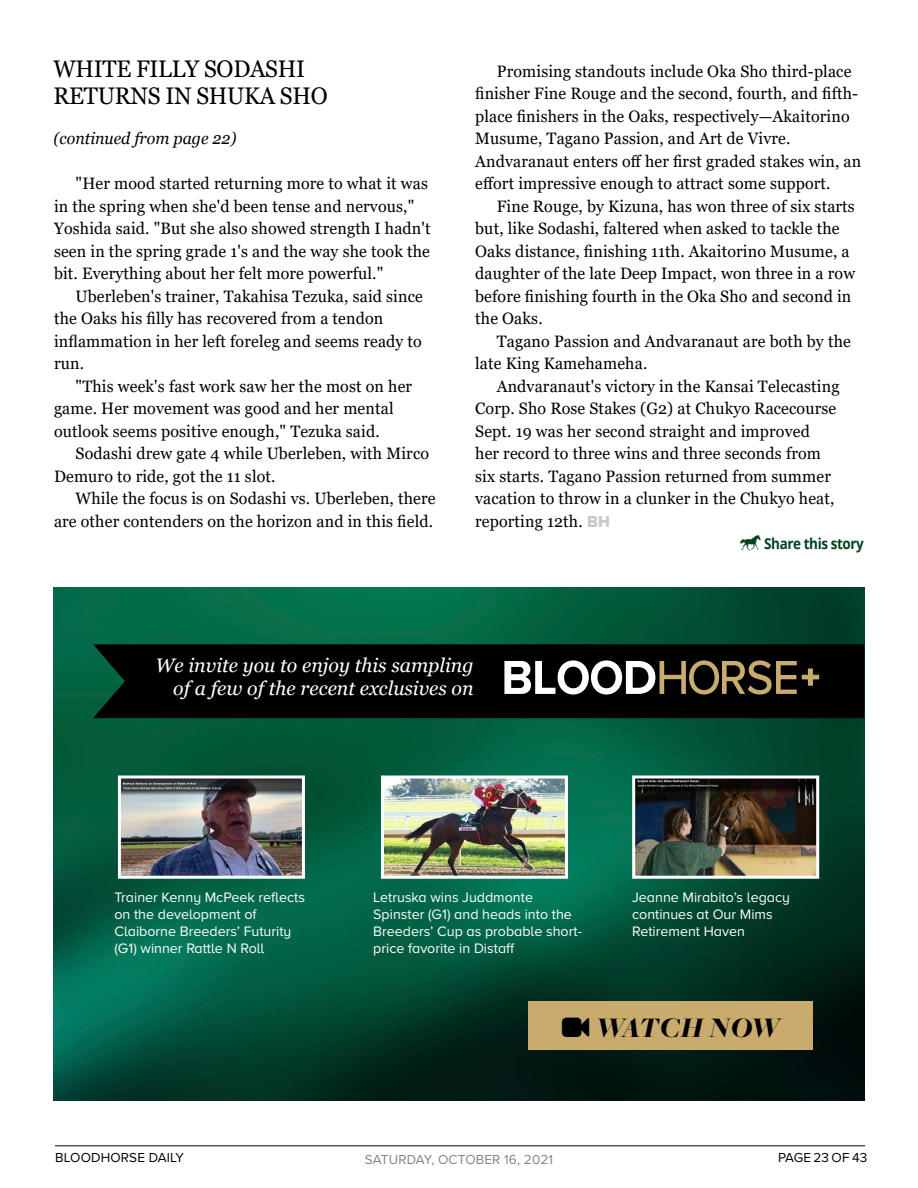
<style>
.page{position:relative;width:918px;height:1188px;background:#fff}
.page>*{position:absolute;margin:0;border:0;box-sizing:border-box;transform-origin:0 0}
.t1{font:italic 900 29.4px "Freight Big Pro";letter-spacing:-.02em;color:#000}
.Headline{font:24px/27px "Georgia";letter-spacing:-.01em;color:#000;scale:.95 1}
.t2{font:italic 19.5px/23.7px "Georgia";color:#fff;text-align:right}
.Body_Copy{font:16.5px/22.5px "Georgia";letter-spacing:.01em;color:#000}
.Body_Copy-2{font:italic 16.5px "Georgia";color:#000}
.ShareThisStory{font:700 15px "Open Sans";letter-spacing:-.03em;color:#00441f;scale:.9 1}
.t3{font:14.25px/17.1px "Proxima Nova A";color:#fff}
.t4{font:13.5px "Proxima Nova";letter-spacing:.01em;color:#000}
.t5{font:13.5px "Proxima Nova";letter-spacing:.01em;color:#848484}
.s1{font-family:"Proxima Nova Extrabld";color:#c7c7c7}
</style>
<div class="page">
<hr style="left:55px;top:1146px;width:810px;height:1px;background:#000">
<img style="left:54px;top:588px;width:810px;height:513px">
<img style="left:122px;top:780px;width:179px;height:95px">
<div style="left:118px;top:776px;width:187px;height:103px;border:3px solid #fff"></div>
<img style="left:636px;top:780px;width:179px;height:95px">
<div style="left:632px;top:776px;width:187px;height:103px;border:3px solid #fff"></div>
<img style="left:385px;top:780px;width:179px;height:95px">
<div style="left:381px;top:776px;width:187px;height:103px;border:3px solid #fff"></div>
<div style="left:93px;top:644px;width:771px;height:74px;background:#000"></div>
<svg style="left:504px;top:660px;width:292px;height:35px"></svg>
<svg style="left:802px;top:669px;width:17px;height:17px"></svg>
<div style="left:529px;top:1001px;width:284px;height:49px;background:#c9ac6d"></div>
<p class="Headline" style="left:53px;top:55px;width:290px">WHITE FILLY SODASHI<br>RETURNS IN SHUKA SHO</p>
<p class="Body_Copy-2" style="left:53px;top:128px;width:184px">(continued from page 22)</p>
<p class="Body_Copy" style="left:54px;top:172px;width:378px;text-indent:22px">"Her mood started returning more to what it was in the spring when she'd been tense and nervous," Yoshida said. "But she also showed strength I hadn't seen in the spring grade 1's and the way she took the bit. Everything about her felt more powerful."</p>
<p class="Body_Copy" style="left:54px;top:285px;width:370px;text-indent:22px">Uberleben's trainer, Takahisa Tezuka, said since the Oaks his filly has recovered from a tendon inflammation in her left foreleg and seems ready to run.</p>
<p class="Body_Copy" style="left:54px;top:375px;width:360px;text-indent:22px">"This week's fast work saw her the most on her game. Her movement was good and her mental outlook seems positive enough," Tezuka said.</p>
<p class="Body_Copy" style="left:54px;top:442px;width:377px;text-indent:22px">Sodashi drew gate 4 while Uberleben, with Mirco<br>Demuro to ride, got the 11 slot.</p>
<p class="Body_Copy" style="left:54px;top:487px;width:383px;text-align:right">While the focus is on Sodashi vs. Uberleben, there are other contenders on the horizon and in this field.</p>
<p class="Body_Copy" style="left:475px;top:60px;width:388px;text-indent:22px">Promising standouts include Oka Sho third-place finisher Fine Rouge and the second, fourth, and fifth&shy;place finishers in the Oaks, respectively—Akaitorino Musume, Tagano Passion, and Art de Vivre.<br>Andvaranaut enters off her first graded stakes win, an effort impressive enough to attract some support.</p>
<p class="Body_Copy" style="left:475px;top:195px;width:381px;text-indent:22px">Fine Rouge, by Kizuna, has won three of six starts but, like Sodashi, faltered when asked to tackle the Oaks distance, finishing 11th. Akaitorino Musume, a daughter of the late Deep Impact, won three in a row before finishing fourth in the Oka Sho and second in the Oaks.</p>
<p class="Body_Copy" style="left:475px;top:330px;width:377px;text-indent:22px">Tagano Passion and Andvaranaut are both by the late King Kamehameha.</p>
<p class="Body_Copy" style="left:475px;top:375px;width:366px;text-indent:22px">Andvaranaut's victory in the Kansai Telecasting Corp. Sho Rose Stakes (G2) at Chukyo Racecourse Sept. 19 was her second straight and improved<br>her record to three wins and three seconds from six starts. Tagano Passion returned from summer vacation to throw in a clunker in the Chukyo heat, reporting 12th. <span class="s1">BH</span></p>
<p class="ShareThisStory" style="left:739px;top:533px;width:141px">▲ Share this story</p>
<p class="t2" style="left:156px;top:652px;width:320px">We invite you to enjoy this sampling of a few of the recent exclusives on</p>
<p class="t3" style="left:114px;top:888px;width:192px">Trainer Kenny McPeek reflects on the development of<br>Claiborne Breeders’ Futurity (G1) winner Rattle N Roll</p>
<p class="t3" style="left:373px;top:888px;width:210px">Letruska wins Juddmonte<br>Spinster (G1) and heads into the<br>Breeders’ Cup as probable short&shy;price favorite in Distaff</p>
<p class="t3" style="left:632px;top:888px;width:159px">Jeanne Mirabito’s legacy continues at Our Mims<br>Retirement Haven</p>
<p class="t1" style="left:596px;top:1008px;width:186px">WATCH NOW</p>
<p class="t4" style="left:55px;top:1147px;width:131px">BLOODHORSE DAILY</p>
<p class="t5" style="left:365px;top:1150px;width:190px">SATURDAY, OCTOBER 16, 2021</p>
<p class="t4" style="left:778px;top:1147px;width:91px">PAGE 23 OF 43</p>
</div>
